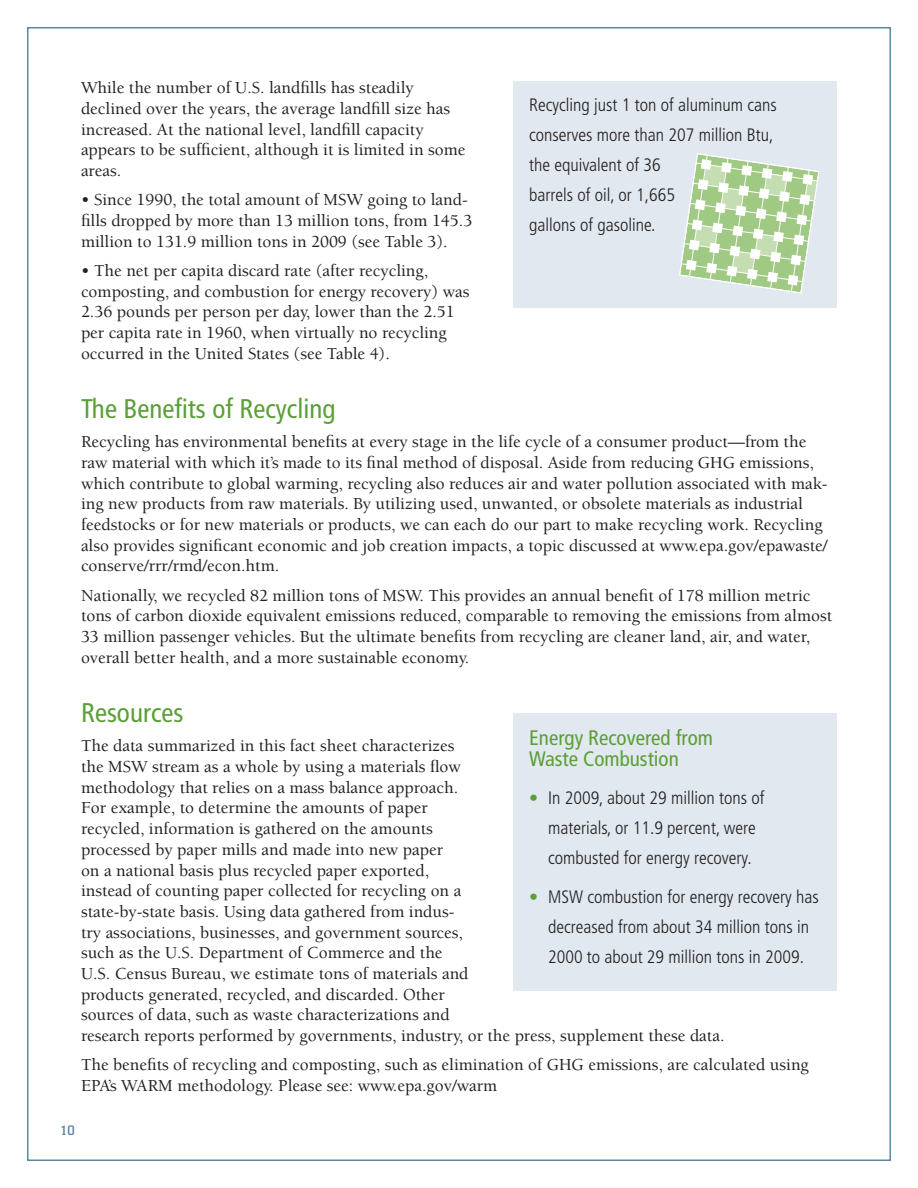
<style>
.page{position:relative;width:918px;height:1188px;background:#fff}
.page>*{position:absolute;margin:0;border:0;box-sizing:border-box;transform-origin:0 0}
.t1{font:condensed 27px "Frutiger LT Std";color:#5b9f37}
.boxtextH1{font:condensed 21px/21px "Frutiger LT Std";color:#5b9f37}
.boxtext{font:300 condensed 18px/30px "Frutiger LT Std";color:#231f20;text-align:center}
.pullquote{font:300 condensed 18px/30px "Frutiger LT Std";color:#231f20}
.body_text1{font:500 17.25px/20.7px "Berkeley Std";color:#231f20}
.t2{font:500 13.5px "City";color:#5c87a1}
.s1{color:#5b9f37}
</style>
<div class="page">
<div style="left:513px;top:81px;width:324px;height:226px;background:#e1e8ef"></div>
<svg style="left:679px;top:153px;width:140px;height:140px"></svg>
<div style="left:513px;top:713px;width:324px;height:277px;background:#e1e8ef"></div>
<p class="body_text1" style="left:81px;top:78px;width:386px">While the number of U.S. landfills has steadily declined over the years, the average landfill size has increased. At the national level, landfill capacity appears to be sufficient, although it is limited in some areas.</p>
<p class="body_text1" style="left:81px;top:190px;width:393px">• Since 1990, the total amount of MSW going to land&shy;fills dropped by more than 13 million tons, from 145.3 million to 131.9 million tons in 2009 (see Table 3).</p>
<p class="body_text1" style="left:81px;top:261px;width:390px">• The net per capita discard rate (after recycling, composting, and combustion for energy recovery) was 2.36 pounds per person per day, lower than the 2.51 per capita rate in 1960, when virtually no recycling occurred in the United States (see Table 4).</p>
<h1 class="t1" style="left:81px;top:393px;width:256px">The Benefits of Recycling</h1>
<p class="body_text1" style="left:81px;top:432px;width:748px">Recycling has environmental benefits at every stage in the life cycle of a consumer product—from the raw material with which it’s made to its final method of disposal. Aside from reducing GHG emissions, which contribute to global warming, recycling also reduces air and water pollution associated with mak&shy;ing new products from raw materials. By utilizing used, unwanted, or obsolete materials as industrial feedstocks or for new materials or products, we can each do our part to make recycling work. Recycling also provides significant economic and job creation impacts, a topic discussed at www.epa.gov/epawaste/ conserve/rrr/rmd/econ.htm.</p>
<p class="body_text1" style="left:81px;top:585px;width:753px">Nationally, we recycled 82 million tons of MSW. This provides an annual benefit of 178 million metric tons of carbon dioxide equivalent emissions reduced, comparable to removing the emissions from almost 33 million passenger vehicles. But the ultimate benefits from recycling are cleaner land, air, and water, overall better health, and a more sustainable economy.</p>
<h1 class="t1" style="left:81px;top:697px;width:104px">Resources</h1>
<p class="body_text1" style="left:81px;top:736px;width:645px">The data summarized in this fact sheet characterizes<br>the MSW stream as a whole by using a materials flow<br>methodology that relies on a mass balance approach.<br>For example, to determine the amounts of paper<br>recycled, information is gathered on the amounts<br>processed by paper mills and made into new paper<br>on a national basis plus recycled paper exported,<br>instead of counting paper collected for recycling on a<br>state-by-state basis. Using data gathered from indus-<br>try associations, businesses, and government sources,<br>such as the U.S. Department of Commerce and the<br>U.S. Census Bureau, we estimate tons of materials and<br>products generated, recycled, and discarded. Other<br>sources of data, such as waste characterizations and<br>research reports performed by governments, industry, or the press, supplement these data.</p>
<p class="body_text1" style="left:81px;top:1055px;width:729px">The benefits of recycling and composting, such as elimination of GHG emissions, are calculated using<br>EPA’s WARM methodology. Please see: www.epa.gov/warm</p>
<p class="pullquote" style="left:529px;top:90px;width:249px">Recycling just 1 ton of aluminum cans conserves more than 207 million Btu, the equivalent of 36<br>barrels of oil, or 1,665<br>gallons of gasoline.</p>
<p class="boxtextH1" style="left:529px;top:727px;width:185px">Energy Recovered from<br>Waste Combustion</p>
<p class="boxtext" style="left:529px;top:783px;width:237px"><span class="s1">•</span> In 2009, about 29 million tons of materials, or 11.9 percent, were combusted for energy recovery.</p>
<p class="boxtext" style="left:529px;top:882px;width:291px"><span class="s1">•</span> MSW combustion for energy recovery has decreased from about 34 million tons in<br>2000 to about 29 million tons in 2009.</p>
<p class="t2" style="left:60px;top:1122px;width:16px">10</p>
</div>
